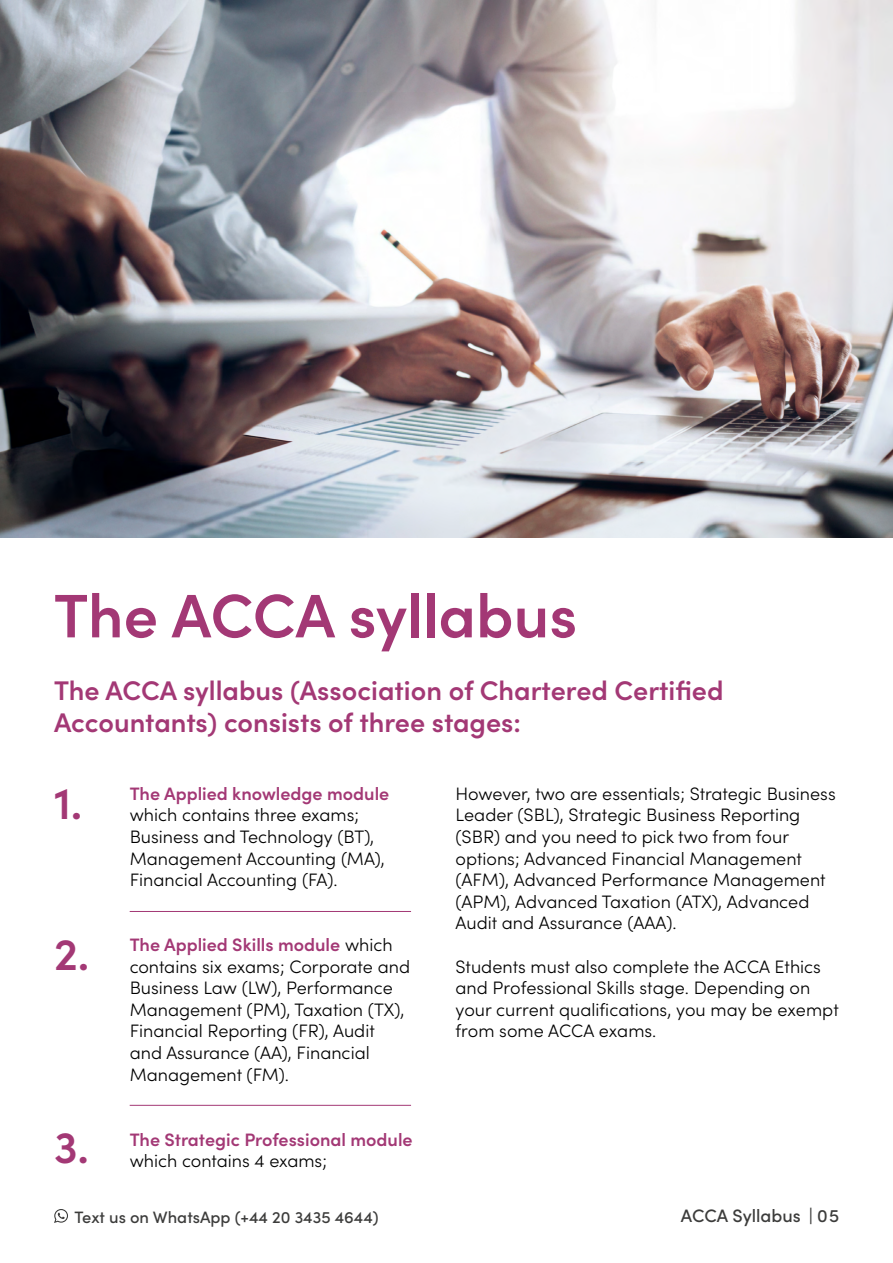
<style>
.page{position:relative;width:893px;height:1263px;background:#fff}
.page>*{position:absolute;margin:0;border:0;box-sizing:border-box;transform-origin:0 0}
.t1{font:600 61.5px "Sofia Pro";color:#a33875}
.t2{font:600 45px "Sofia Pro";color:#a33875}
.t3{font:600 27px/32.4px "Sofia Pro";color:#a33875}
.t4{font:300 18px/21.6px "Sofia Pro";color:#000}
.t5{font:600 18px "Sofia Pro";color:#a33875}
.t6{font:500 18px "Sofia Pro";color:#3c3c3b}
.t7{font:500 16.5px "Sofia Pro";color:#3c3c3b}
.s1{font-weight:600;color:#a33875}
</style>
<div class="page">
<img style="left:0;top:0;width:893px;height:538px">
<hr style="left:130px;top:911px;width:281px;height:1px;background:#a33875">
<hr style="left:130px;top:1105px;width:281px;height:1px;background:#a33875">
<svg style="left:54px;top:1209px;width:14px;height:14px"></svg>
<h1 class="t1" style="left:54px;top:569px;width:525px">The ACCA syllabus</h1>
<h3 class="t3" style="left:54px;top:672px;width:671px">The ACCA syllabus (Association of Chartered Certified<br>Accountants) consists of three stages:</h3>
<h2 class="t2" style="left:54px;top:769px;width:30px">1.</h2>
<h2 class="t2" style="left:54px;top:920px;width:37px">2.</h2>
<p class="t5" style="left:130px;top:780px;width:261px">The Applied knowledge module</p>
<p class="t4" style="left:130px;top:803px;width:257px">which contains three exams;<br>Business and Technology (BT),<br>Management Accounting (MA),<br>Financial Accounting (FA).</p>
<p class="t4" style="left:130px;top:933px;width:282px"><span class="s1">The Applied Skills module</span> which contains six exams; Corporate and<br>Business Law (LW), Performance<br>Management (PM), Taxation (TX),<br>Financial Reporting (FR), Audit and Assurance (AA), Financial<br>Management (FM).</p>
<p class="t4" style="left:455px;top:782px;width:382px">However, two are essentials; Strategic Business Leader (SBL), Strategic Business Reporting (SBR) and you need to pick two from four options; Advanced Financial Management (AFM), Advanced Performance Management (APM), Advanced Taxation (ATX), Advanced Audit and Assurance (AAA).</p>
<p class="t4" style="left:455px;top:954px;width:385px">Students must also complete the ACCA Ethics and Professional Skills stage. Depending on your current qualifications, you may be exempt from some ACCA exams.</p>
<h2 class="t2" style="left:54px;top:1113px;width:37px">3.</h2>
<p class="t5" style="left:130px;top:1125px;width:285px">The Strategic Professional module</p>
<p class="t4" style="left:130px;top:1149px;width:199px">which contains 4 exams;</p>
<p class="t7" style="left:74px;top:1205px;width:306px">Text us on WhatsApp (+44 20 3435 4644)</p>
<p class="t6" style="left:681px;top:1202px;width:160px">ACCA Syllabus | 05</p>
</div>
